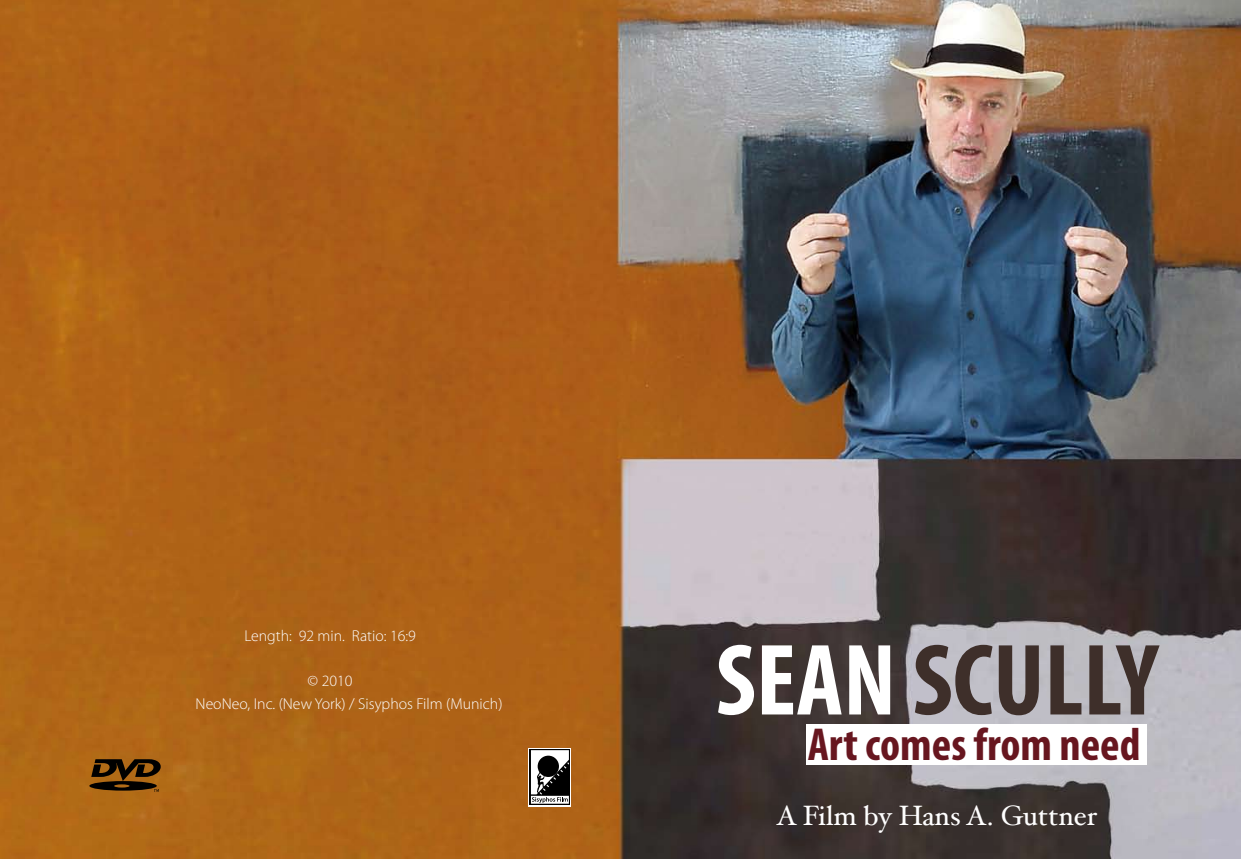
<style>
.page{position:relative;width:1241px;height:859px;background:#fff}
.page>*{position:absolute;margin:0;border:0;box-sizing:border-box;transform-origin:0 0}
.t1{font:700 condensed 102.38px "Myriad Pro";color:#3e2f2a}
.t2{font:700 condensed 46.38px "Myriad Pro";color:#67161f}
.t3{font:28px "Hoefler Text";color:#fff}
.t4{font:300 15.75px/22.8px "Myriad Pro";color:#fff}
.s1{color:#fff}
</style>
<div class="page">
<img style="left:0;top:0;width:1240px;height:858px">
<svg style="left:89px;top:758px;width:73px;height:33px;background:#55330a"></svg>
<svg style="left:528px;top:747px;width:43px;height:58px"></svg>
<div style="left:529px;top:748px;width:41px;height:56px;background:#0c0c0c"></div>
<svg style="left:531px;top:749px;width:38px;height:54px"></svg>
<div style="left:806px;top:723px;width:340px;height:41px;background:#fff"></div>
<p class="t4" style="left:244px;top:623px;width:173px">Length: 92 min. Ratio: 16:9</p>
<p class="t4" style="left:195px;top:669px;width:308px;text-indent:112px">© 2010<br>NeoNeo, Inc. (New York) / Sisyphos Film (Munich)</p>
<h1 class="t1" style="left:715px;top:616px;width:444px"><span class="s1">SEAN</span> SCULLY</h1>
<h2 class="t2" style="left:807px;top:714px;width:334px">Art comes from need</h2>
<h3 class="t3" style="left:776px;top:798px;width:322px">A Film by Hans A. Guttner</h3>
</div>
